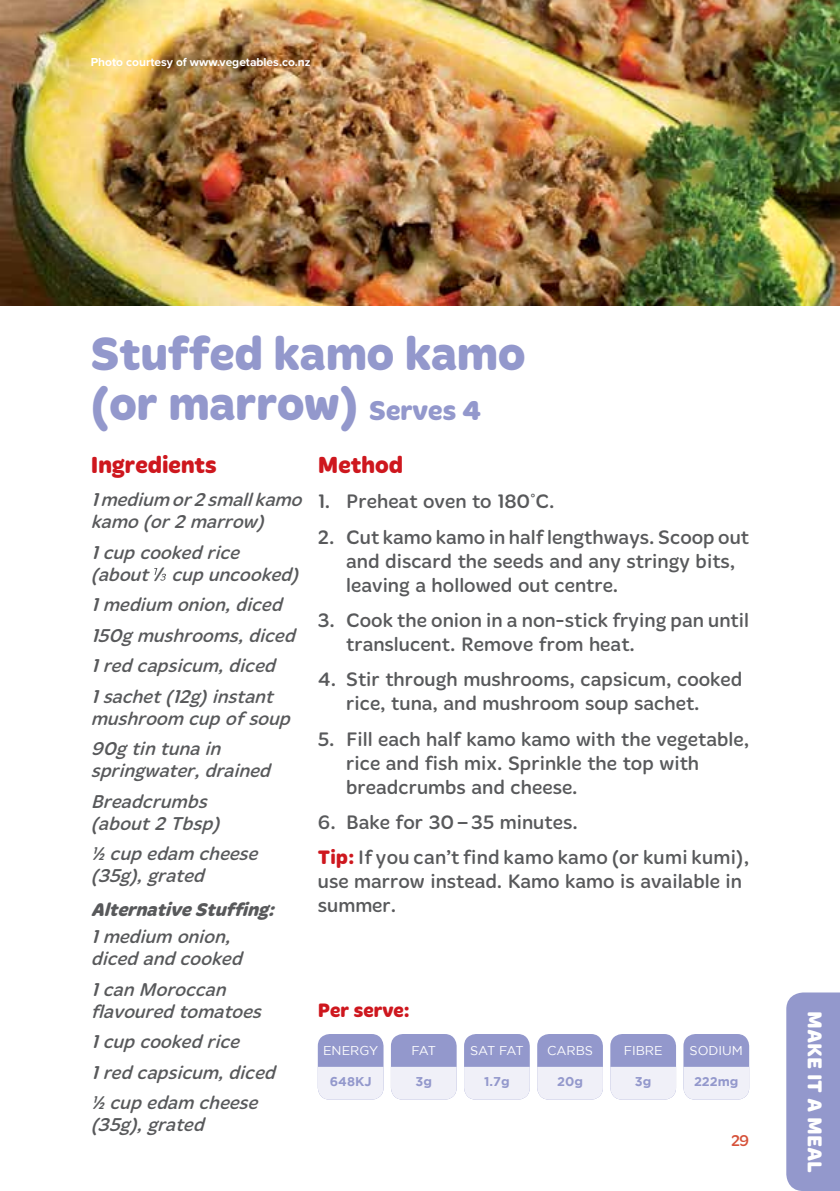
<style>
.page{position:relative;width:840px;height:1191px;background:#fff}
.page>*{position:absolute;margin:0;border:0;box-sizing:border-box;transform-origin:0 0}
.t1{font:700 48px/50px "Merge";color:#9398cc}
.t2{font:700 24px "Merge";color:#ce171e}
.t3{font:700 20.6px "Merge";color:#fff}
.t4{font:20px/24px "Merge";color:#58595b}
.t5{font:700 20px "Merge";color:#ce171e}
.t6{font:italic 19px/30.4px "Merge";color:#58595b}
.t7{font:italic 700 19px "Merge";color:#58595b}
.t8{font:16px "Merge";color:#d65139}
.t9{font:12.8px "Gotham";color:#fff}
.t10{font:700 12.8px "Gotham";color:#9398cc}
.t11{font:700 12px "Proxima Nova";color:#fff}
.s1{font-size:28px}
.s2{font-weight:700;color:#ce171e}
</style>
<div class="page">
<img style="left:0;top:0;width:839px;height:306px">
<svg style="left:154px;top:568px;width:12px;height:12px"></svg>
<div style="left:390px;top:1034px;width:66px;height:65px;background:#9398cc;border-radius:12px"></div>
<div style="left:464px;top:1034px;width:65px;height:65px;background:#9398cc;border-radius:12px"></div>
<div style="left:317px;top:1034px;width:66px;height:65px;background:#9398cc;border-radius:12px"></div>
<div style="left:390px;top:1066px;width:66px;height:33px;background:#f0f0f8"></div>
<div style="left:464px;top:1066px;width:65px;height:33px;background:#f0f0f8"></div>
<div style="left:317px;top:1066px;width:66px;height:33px;background:#f0f0f8"></div>
<div style="left:537px;top:1034px;width:65px;height:65px;background:#9398cc;border-radius:12px"></div>
<div style="left:537px;top:1066px;width:65px;height:33px;background:#f0f0f8"></div>
<div style="left:610px;top:1034px;width:65px;height:65px;background:#9398cc;border-radius:12px"></div>
<div style="left:610px;top:1066px;width:65px;height:33px;background:#f0f0f8"></div>
<div style="left:683px;top:1034px;width:65px;height:65px;background:#9398cc;border-radius:12px"></div>
<div style="left:683px;top:1066px;width:65px;height:33px;background:#f0f0f8"></div>
<div style="left:786px;top:992px;width:53px;height:199px;background:#9398cc"></div>
<p class="t11" style="left:91px;top:53px;width:221px">Photo courtesy of www.vegetables.co.nz</p>
<h1 class="t1" style="left:91px;top:331px;width:436px">Stuffed kamo kamo (or marrow) <span class="s1">Serves 4</span></h1>
<p class="t2" style="left:91px;top:451px;width:127px">Ingredients</p>
<p class="t6" style="left:91px;top:489px;width:218px;line-height:22px">1medium or2smallkamo kamo(or2marrow)</p>
<p class="t6" style="left:91px;top:542px;width:215px;line-height:22px">1cupcookedrice (about/ cupuncooked)</p>
<p class="t6" style="left:91px;top:590px;width:211px">1medium onion,diced<br>150gmushrooms,diced<br>1redcapsicum,diced<br>1sachet(12g)instant</p>
<p class="t6" style="left:91px;top:704px;width:206px">mushroom cupofsoup<br>90gtintunain</p>
<p class="t6" style="left:91px;top:756px;width:187px">springwater,drained<br>Breadcrumbs</p>
<p class="t6" style="left:91px;top:809px;width:174px">(about2Tbsp)<br>½ cupedam cheese</p>
<p class="t6" style="left:91px;top:861px;width:120px">(35g),grated</p>
<p class="t7" style="left:91px;top:898px;width:191px">AlternativeStuffing:</p>
<p class="t6" style="left:91px;top:926px;width:158px;line-height:22px">1medium onion, dicedandcooked</p>
<p class="t6" style="left:91px;top:979px;width:177px;line-height:22px">1canMoroccan flavouredtomatoes</p>
<p class="t6" style="left:91px;top:1027px;width:191px">1cupcookedrice<br>1redcapsicum,diced ½ cupedam cheese</p>
<p class="t6" style="left:91px;top:1110px;width:120px">(35g),grated</p>
<p class="t2" style="left:317px;top:451px;width:87px">Method</p>
<p class="t4" style="left:317px;top:490px;width:238px">1. Preheat oven to 180°C.</p>
<p class="t4" style="left:346px;top:525px;width:404px;text-indent:-28px">2. Cut kamo kamo in half lengthways. Scoop out and discard the seeds and any stringy bits, leaving a hollowed out centre.</p>
<p class="t4" style="left:346px;top:609px;width:404px;text-indent:-28px">3. Cook the onion in a non-stick frying pan until translucent. Remove from heat.</p>
<p class="t4" style="left:346px;top:668px;width:397px;text-indent:-28px">4. Stir through mushrooms, capsicum, cooked rice, tuna, and mushroom soup sachet.</p>
<p class="t4" style="left:346px;top:727px;width:404px;text-indent:-28px">5. Fill each half kamo kamo with the vegetable, rice and fish mix. Sprinkle the top with breadcrumbs and cheese.</p>
<p class="t4" style="left:317px;top:805px;width:432px;line-height:35.4px">6. Bake for 30 – 35 minutes.<br><span class="s2">Tip:</span> If you can’t find kamo kamo (or kumi kumi),</p>
<p class="t4" style="left:317px;top:870px;width:425px">use marrow instead. Kamo kamo is available in summer.</p>
<p class="t5" style="left:317px;top:998px;width:93px">Per serve:</p>
<p class="t9" style="left:323px;top:1043px;width:57px">ENERGY</p>
<p class="t10" style="left:329px;top:1074px;width:43px">648KJ</p>
<p class="t9" style="left:546px;top:1043px;width:48px">CARBS</p>
<p class="t10" style="left:557px;top:1074px;width:27px">20g</p>
<p class="t9" style="left:689px;top:1043px;width:55px">SODIUM</p>
<p class="t10" style="left:693px;top:1074px;width:46px">222mg</p>
<p class="t9" style="left:470px;top:1043px;width:55px">SAT FAT</p>
<p class="t10" style="left:484px;top:1074px;width:27px">1.7g</p>
<p class="t9" style="left:411px;top:1043px;width:26px">FAT</p>
<p class="t10" style="left:415px;top:1074px;width:18px">3g</p>
<p class="t9" style="left:623px;top:1043px;width:41px">FIBRE</p>
<p class="t10" style="left:634px;top:1074px;width:18px">3g</p>
<p class="t8" style="left:730px;top:1131px;width:20px">29</p>
<p class="t3" style="left:826px;top:1011px;width:163px;rotate:90deg">MAKE IT A MEAL</p>
</div>
